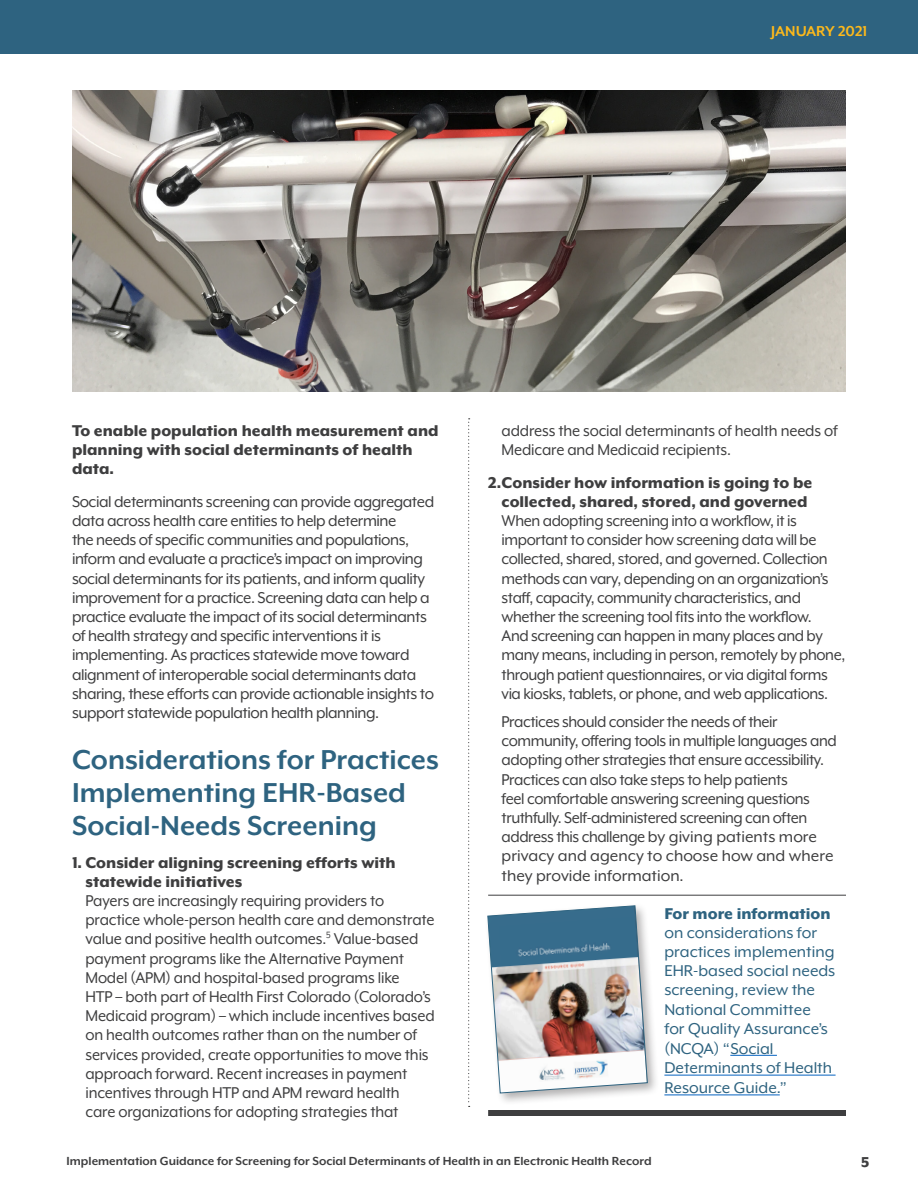
<style>
.page{position:relative;width:918px;height:1188px;background:#fff}
.page>*{position:absolute;margin:0;border:0;box-sizing:border-box;transform-origin:0 0}
.Heading_1{font:700 31.5px/33px "Mr Eaves XL Mod OT";color:#2e6380}
.t1{font:18px/19.2px "Mr Eaves XL Mod OT";letter-spacing:-.025em;color:#3e3e3f;scale:.95 1}
.t2{font:18px/19.2px "Mr Eaves XL Mod OT";letter-spacing:-.025em;color:#3e3e3f}
.t3{font:18px/19.4px "Mr Eaves XL Mod OT";color:#2e6380}
.t4{font:800 18px/19.2px "Mr Eaves XL Mod OT";color:#3e3e3f}
.t5{font:700 16.5px "Mr Eaves XL Mod OT";color:#fdb91b}
.t6{font:800 16.5px "Mr Eaves XL Mod OT";color:#3e3e3f}
.t7{font:700 13.5px "Mr Eaves XL Mod OT";color:#3e3e3f}
.s1{font-weight:800}
</style>
<div class="page">
<div style="left:0;top:0;width:918px;height:54px;background:#2e6380"></div>
<svg style="left:468px;top:418px;width:2px;height:689px"></svg>
<img style="left:72px;top:90px;width:774px;height:302px">
<div style="left:485px;top:903px;width:175px;height:203px;background:#231f20;opacity:.35"></div>
<img style="left:487px;top:905px;width:161px;height:188px">
<hr style="left:488px;top:895px;width:358px;height:1px;background:#3e3e3f">
<div style="left:488px;top:1110px;width:358px;height:6px;background:#3e3e3f"></div>
<hr style="left:730px;top:1055px;width:47px;height:1px;background:#0563c1">
<hr style="left:664px;top:1075px;width:172px;height:1px;background:#0563c1">
<hr style="left:664px;top:1095px;width:116px;height:1px;background:#0563c1">
<p class="t5" style="left:771px;top:23px;width:98px">JANUARY 2021</p>
<p class="t4" style="left:72px;top:421px;width:368px">To enable population health measurement and planning with social determinants of health data.</p>
<p class="t2" style="left:72px;top:492px;width:364px">Social determinants screening can provide aggregated data across health care entities to help determine<br>the needs of specific communities and populations, inform and evaluate a practice’s impact on improving social determinants for its patients, and inform quality improvement for a practice. Screening data can help a practice evaluate the impact of its social determinants of health strategy and specific interventions it is implementing. As practices statewide move toward alignment of interoperable social determinants data sharing, these efforts can provide actionable insights to support statewide population health planning.</p>
<p class="Heading_1" style="left:72px;top:743px;width:368px">Considerations for Practices<br>Implementing EHR-Based<br>Social-Needs Screening</p>
<p class="t1" style="left:86px;top:853px;width:369px;text-indent:-14px"><span class="s1">1. Consider aligning screening efforts with statewide initiatives<br></span>Payers are increasingly requiring providers to practice whole-person health care and demonstrate value and positive health outcomes.<sup>5</sup> Value-based payment programs like the Alternative Payment Model (APM) and hospital-based programs like<br>HTP – both part of Health First Colorado (Colorado’s Medicaid program) – which include incentives based on health outcomes rather than on the number of services provided, create opportunities to move this approach forward. Recent increases in payment incentives through HTP and APM reward health<br>care organizations for adopting strategies that</p>
<p class="t1" style="left:502px;top:421px;width:355px">address the social determinants of health needs of<br>Medicare and Medicaid recipients.</p>
<p class="t1" style="left:502px;top:473px;width:363px;text-indent:-14px"><span class="s1">2.Consider how information is going to be collected, shared, stored, and governed </span>When adopting screening into a workflow, it is important to consider how screening data will be collected, shared, stored, and governed. Collection methods can vary, depending on an organization’s staff, capacity, community characteristics, and whether the screening tool fits into the workflow.<br>And screening can happen in many places and by many means, including in person, remotely by phone, through patient questionnaires, or via digital forms via kiosks, tablets, or phone, and web applications.</p>
<p class="t1" style="left:502px;top:712px;width:354px">Practices should consider the needs of their community, offering tools in multiple languages and adopting other strategies that ensure accessibility.<br>Practices can also take steps to help patients<br>feel comfortable answering screening questions truthfully. Self-administered screening can often address this challenge by giving patients more privacy and agency to choose how and where they provide information.</p>
<p class="t3" style="left:664px;top:903px;width:172px"><span class="s1">For more information </span>on considerations for practices implementing<br>EHR-based social needs screening, review the<br>National Committee for Quality Assurance’s (NCQA) “Social<br>Determinants of Health<br>Resource Guide.”</p>
<p class="t7" style="left:67px;top:1154px;width:587px">Implementation Guidance for Screening for Social Determinants of Health in an Electronic Health Record</p>
<p class="t6" style="left:861px;top:1154px;width:10px">5</p>
</div>
